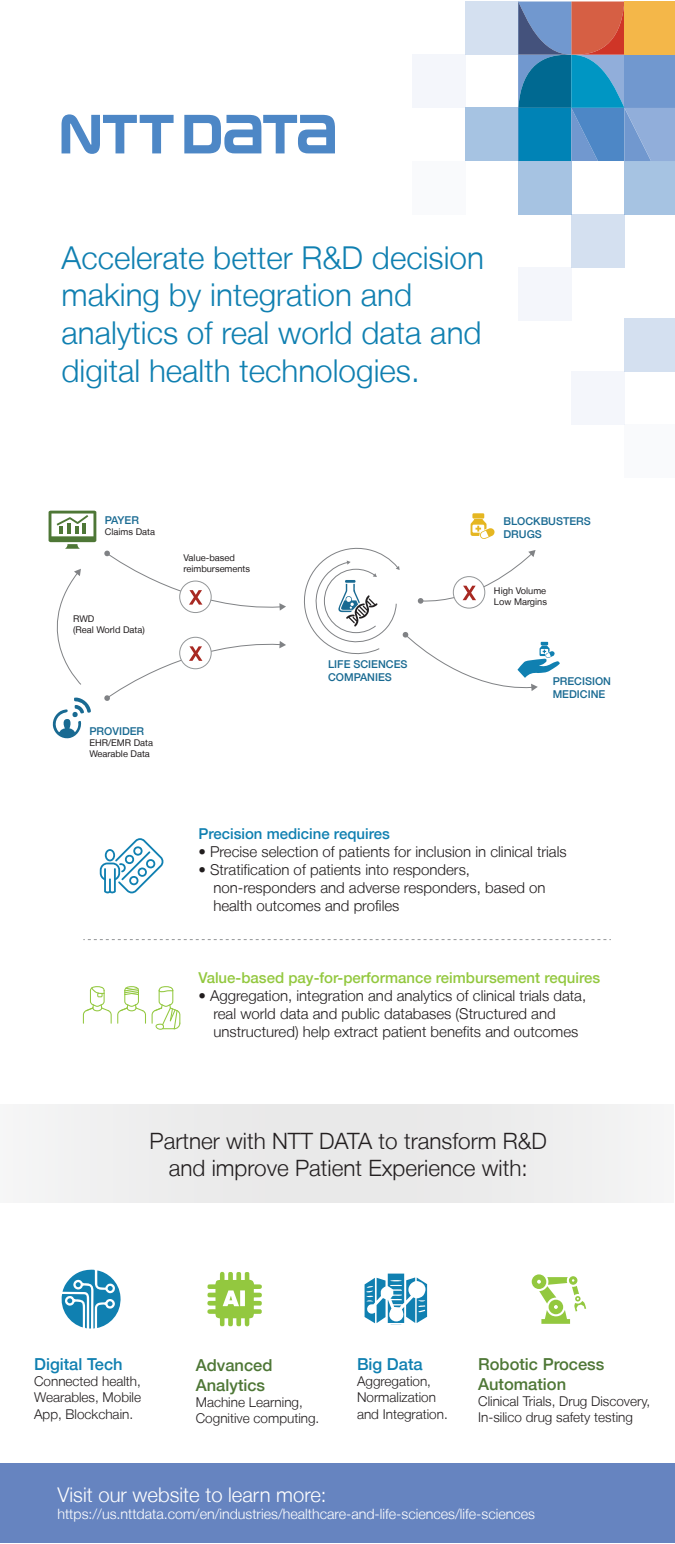
<style>
.page{position:relative;width:675px;height:1544px;background:#fff}
.page>*{position:absolute;margin:0;border:0;box-sizing:border-box;transform-origin:0 0}
.t1{font:300 31.5px/37.8px "Helvetica Neue LT";color:#1080b1}
.t2{font:300 22.5px/27px "Helvetica Neue LT";color:#231f20;text-align:center}
.t3{font:300 20.25px "Helvetica Neue LT";color:#fff}
.t4{font:500 16.5px/19.8px "Helvetica Neue LT";color:#4e7736}
.t5{font:500 16.5px "Helvetica Neue LT";color:#1080b1}
.t6{font:300 15px/18px "Helvetica Neue LT";color:#211d1e}
.t7{font:500 15px "Helvetica Neue LT";color:#93c83f}
.t8{font:500 15px "Helvetica Neue LT";color:#1080b1}
.t9{font:300 14.25px "Helvetica Neue LT";color:#fff}
.t10{font:300 13.5px/16.2px "Helvetica Neue LT";color:#231f20}
.t11{font:500 10.8px/13px "Helvetica Neue LT";color:#196a92}
.t12{font:9.23px/11.1px "Helvetica Neue LT";color:#231f20}
</style>
<div class="page">
<div style="left:0;top:1463px;width:675px;height:80px;background:#6684c0"></div>
<div style="left:0;top:1105px;width:674px;height:98px;background:#ececec"></div>
<svg style="left:100px;top:838px;width:64px;height:56px"></svg>
<svg style="left:83px;top:986px;width:63px;height:38px"></svg>
<svg style="left:152px;top:986px;width:28px;height:44px"></svg>
<svg style="left:61px;top:1269px;width:60px;height:60px"></svg>
<svg style="left:207px;top:1271px;width:55px;height:56px"></svg>
<svg style="left:184px;top:115px;width:151px;height:38px"></svg>
<svg style="left:62px;top:114px;width:112px;height:40px"></svg>
<svg style="left:518px;top:2px;width:157px;height:159px;background:#5987b0"></svg>
<div style="left:624px;top:2px;width:51px;height:53px;background:#f4b749"></div>
<div style="left:624px;top:161px;width:51px;height:53px;background:#a6c3e2"></div>
<div style="left:518px;top:161px;width:53px;height:53px;background:#a6c3e2"></div>
<div style="left:465px;top:108px;width:53px;height:53px;background:#a6c3e2"></div>
<div style="left:571px;top:214px;width:53px;height:53px;background:#d4e0f0"></div>
<div style="left:624px;top:318px;width:51px;height:53px;background:#d4e0f0"></div>
<div style="left:571px;top:371px;width:53px;height:53px;background:#f4f6fb"></div>
<div style="left:624px;top:424px;width:51px;height:53px;background:#f9fafc"></div>
<div style="left:518px;top:267px;width:53px;height:53px;background:#f4f6fb"></div>
<div style="left:465px;top:2px;width:53px;height:53px;background:#d4e0f0"></div>
<div style="left:412px;top:55px;width:53px;height:53px;background:#f4f6fb"></div>
<div style="left:412px;top:161px;width:53px;height:53px;background:#f9fafc"></div>
<svg style="left:532px;top:1274px;width:54px;height:50px"></svg>
<svg style="left:83px;top:939px;width:528px;height:1px"></svg>
<svg style="left:365px;top:1273px;width:62px;height:52px"></svg>
<svg style="left:49px;top:511px;width:47px;height:38px"></svg>
<svg style="left:52px;top:697px;width:39px;height:42px"></svg>
<svg style="left:56px;top:569px;width:25px;height:116px"></svg>
<div style="left:179px;top:581px;width:33px;height:32px;border:1px solid #939698;border-radius:50%"></div>
<svg style="left:104px;top:550px;width:182px;height:61px"></svg>
<div style="left:179px;top:637px;width:33px;height:32px;border:1px solid #939698;border-radius:50%"></div>
<svg style="left:104px;top:640px;width:182px;height:61px"></svg>
<svg style="left:304px;top:513px;width:256px;height:178px"></svg>
<h1 class="t1" style="left:62px;top:238px;width:424px">Accelerate better R&amp;D decision making by integration and analytics of real world data and digital health technologies.</h1>
<p class="t11" style="left:105px;top:513px;width:36px">PAYER</p>
<p class="t12" style="left:105px;top:526px;width:52px">Claims Data</p>
<p class="t11" style="left:504px;top:514px;width:89px">BLOCKBUSTERS<br>DRUGS</p>
<p class="t12" style="left:73px;top:613px;width:73px">RWD<br>(Real World Data)</p>
<p class="t11" style="left:89px;top:724px;width:56px">PROVIDER</p>
<p class="t12" style="left:89px;top:737px;width:65px">EHR/EMR Data<br>Wearable Data</p>
<p class="t12" style="left:184px;top:552px;width:68px">Value-based reimbursements</p>
<p class="t11" style="left:328px;top:657px;width:81px">LIFE SCIENCES<br>COMPANIES</p>
<p class="t12" style="left:494px;top:585px;width:55px">High Volume<br>Low Margins</p>
<p class="t11" style="left:553px;top:674px;width:60px">PRECISION<br>MEDICINE</p>
<p class="t8" style="left:198px;top:824px;width:193px">Precision medicine requires</p>
<p class="t6" style="left:198px;top:842px;width:370px">• Precise selection of patients for inclusion in clinical trials</p>
<p class="t6" style="left:213px;top:860px;width:334px;text-indent:-15px">• Stratification of patients into responders, non-responders and adverse responders, based on health outcomes and profiles</p>
<p class="t7" style="left:198px;top:968px;width:403px">Value-based pay-for-performance reimbursement requires</p>
<p class="t6" style="left:213px;top:986px;width:374px;text-indent:-15px">• Aggregation, integration and analytics of clinical trials data, real world data and public databases (Structured and unstructured) help extract patient benefits and outcomes</p>
<h2 class="t2" style="left:150px;top:1127px;width:399px">Partner with NTT DATA to transform R&amp;D and improve Patient Experience with:</h2>
<p class="t5" style="left:34px;top:1354px;width:90px">Digital Tech</p>
<p class="t10" style="left:34px;top:1373px;width:109px;text-align:justify">Connected health, Wearables, Mobile App, Blockchain.</p>
<p class="t4" style="left:196px;top:1355px;width:78px">Advanced<br>Analytics</p>
<p class="t10" style="left:196px;top:1394px;width:125px">Machine Learning,<br>Cognitive computing.</p>
<p class="t5" style="left:357px;top:1354px;width:67px">Big Data</p>
<p class="t10" style="left:357px;top:1373px;width:92px">Aggregation,<br>Normalization and Integration.</p>
<p class="t4" style="left:478px;top:1354px;width:128px">Robotic Process<br>Automation</p>
<p class="t10" style="left:478px;top:1392px;width:174px">Clinical Trials, Drug Discovery,<br>In-silico drug safety testing</p>
<h3 class="t3" style="left:57px;top:1482px;width:271px">Visit our website to learn more:</h3>
<p class="t9" style="left:57px;top:1505px;width:479px">https://us.nttdata.com/en/industries/healthcare-and-life-sciences/life-sciences</p>
</div>
